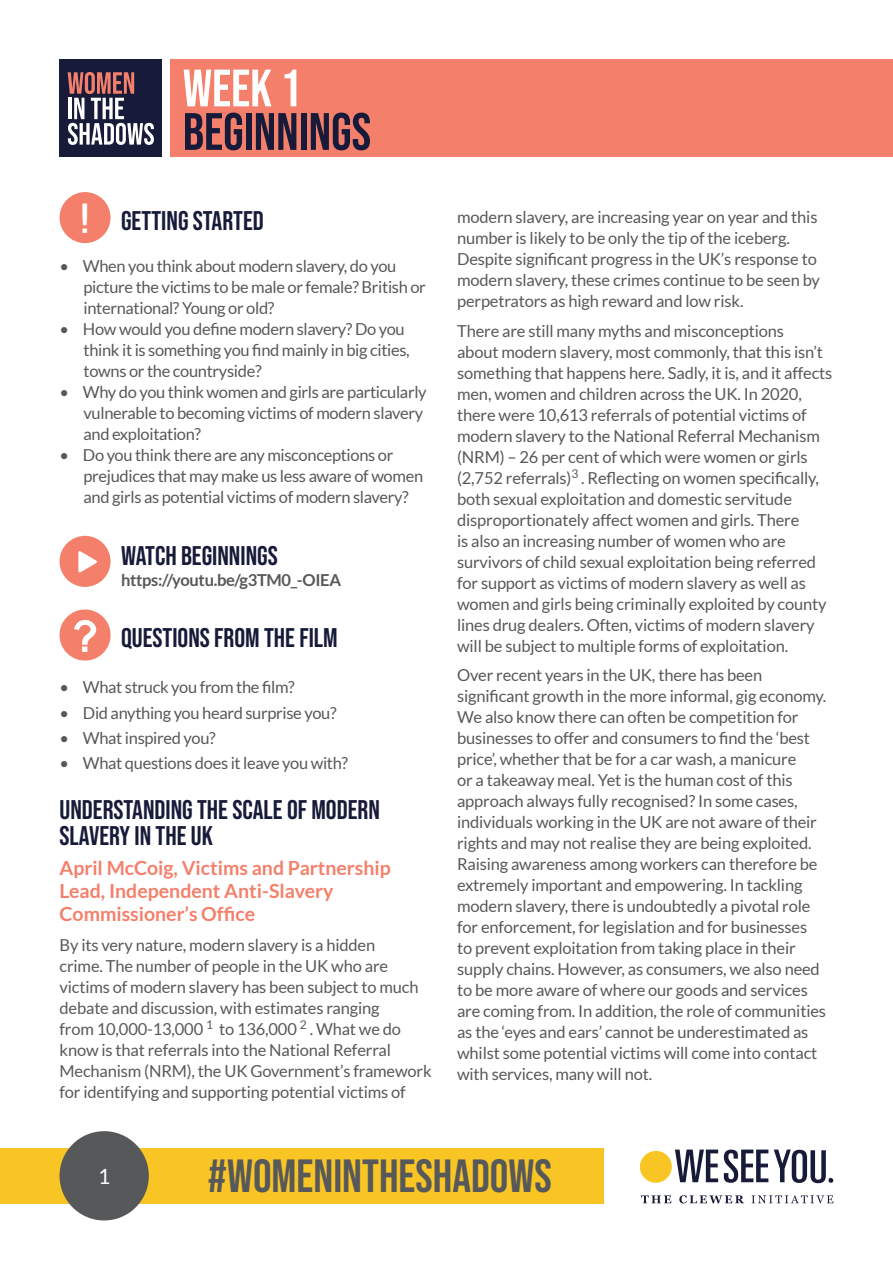
<style>
.page{position:relative;width:893px;height:1263px;background:#fff}
.page>*{position:absolute;margin:0;border:0;box-sizing:border-box;transform-origin:0 0}
.t1{font:52.5px/43.5px "Bebas Neue";color:#171b39}
.t2{font:46.5px "Bebas Neue";color:#57585a}
.t3{font:42px "Bebas Neue";color:#fff}
.t4{font:27px/25.5px "Bebas Neue";color:#171b39}
.t5{font:21px "Lato";color:#fff}
.t6{font:700 19.5px/23.4px "Lato";color:#f4806b}
.t7{font:16.5px/21px "Lato";letter-spacing:-.01em;color:#57585a}
.t8{font:700 16.5px "Lato";letter-spacing:-.02em;color:#57585a}
.s1{color:#fff}
</style>
<div class="page">
<svg style="left:641px;top:1195px;width:30px;height:8px"></svg>
<svg style="left:679px;top:1195px;width:65px;height:8px"></svg>
<svg style="left:751px;top:1195px;width:82px;height:8px"></svg>
<svg style="left:724px;top:1149px;width:44px;height:34px"></svg>
<svg style="left:640px;top:1149px;width:78px;height:34px"></svg>
<svg style="left:774px;top:1149px;width:59px;height:34px"></svg>
<div style="left:0;top:1148px;width:604px;height:55px;background:#f8c525"></div>
<div style="left:60px;top:1131px;width:89px;height:89px;background:#57585a;border-radius:50%"></div>
<svg style="left:60px;top:609px;width:51px;height:51px"></svg>
<svg style="left:59px;top:535px;width:52px;height:52px"></svg>
<div style="left:60px;top:192px;width:51px;height:51px;background:#f4806b;border-radius:50%"></div>
<div style="left:170px;top:60px;width:723px;height:97px;background:#f4806b"></div>
<div style="left:60px;top:60px;width:102px;height:97px;background:#171b39"></div>
<svg style="left:68px;top:72px;width:86px;height:73px"></svg>
<p class="t1" style="left:183px;top:66px;width:190px"><span class="s1">WEEK 1<br></span>BEGINNINGS</p>
<p class="t3" style="left:81px;top:194px;width:10px">!</p>
<p class="t4" style="left:121px;top:208px;width:144px">GETTING STARTED</p>
<p class="t7" style="left:84px;top:255px;width:344px;text-indent:-24px">• When you think about modern slavery, do you picture the victims to be male or female? British or international? Young or old?</p>
<p class="t7" style="left:84px;top:318px;width:328px;text-indent:-24px">• How would you define modern slavery? Do you think it is something you find mainly in big cities, towns or the countryside?</p>
<p class="t7" style="left:84px;top:381px;width:345px;text-indent:-24px">• Why do you think women and girls are particularly vulnerable to becoming victims of modern slavery and exploitation?</p>
<p class="t7" style="left:84px;top:444px;width:341px;text-indent:-24px">• Do you think there are any misconceptions or prejudices that may make us less aware of women and girls as potential victims of modern slavery?</p>
<p class="t4" style="left:121px;top:542px;width:158px">WATCH BEGINNINGS</p>
<p class="t8" style="left:121px;top:570px;width:221px">https://youtu.be/g3TM0_-OIEA</p>
<p class="t4" style="left:121px;top:625px;width:218px">QUESTIONS FROM THE FILM</p>
<p class="t7" style="left:60px;top:677px;width:237px">• What struck you from the film?</p>
<p class="t7" style="left:60px;top:702px;width:279px">• Did anything you heard surprise you?</p>
<p class="t7" style="left:60px;top:727px;width:158px">• What inspired you?</p>
<p class="t7" style="left:60px;top:752px;width:290px">• What questions does it leave you with?</p>
<p class="t4" style="left:60px;top:797px;width:322px">UNDERSTANDING THE SCALE OF MODERN<br>SLAVERY IN THE UK</p>
<p class="t6" style="left:60px;top:855px;width:333px">April McCoig, Victims and Partnership<br>Lead, Independent Anti-Slavery<br>Commissioner’s Office</p>
<p class="t7" style="left:60px;top:934px;width:374px">By its very nature, modern slavery is a hidden<br>crime. The number of people in the UK who are victims of modern slavery has been subject to much debate and discussion, with estimates ranging<br>from 10,000-13,000 <sup>1</sup> to 136,000 <sup>2</sup> . What we do know is that referrals into the National Referral Mechanism (NRM), the UK Government’s framework for identifying and supporting potential victims of</p>
<p class="t7" style="left:457px;top:206px;width:364px">modern slavery, are increasing year on year and this number is likely to be only the tip of the iceberg.<br>Despite significant progress in the UK’s response to modern slavery, these crimes continue to be seen by perpetrators as high reward and low risk.</p>
<p class="t7" style="left:457px;top:320px;width:377px">There are still many myths and misconceptions<br>about modern slavery, most commonly, that this isn’t something that happens here. Sadly, it is, and it affects men, women and children across the UK. In 2020, there were 10,613 referrals of potential victims of modern slavery to the National Referral Mechanism (NRM) – 26 per cent of which were women or girls (2,752 referrals)<sup>3</sup> . Reflecting on women specifically, both sexual exploitation and domestic servitude disproportionately affect women and girls. There<br>is also an increasing number of women who are survivors of child sexual exploitation being referred for support as victims of modern slavery as well as women and girls being criminally exploited by county lines drug dealers. Often, victims of modern slavery will be subject to multiple forms of exploitation.</p>
<p class="t7" style="left:457px;top:664px;width:371px">Over recent years in the UK, there has been significant growth in the more informal, gig economy.<br>We also know there can often be competition for businesses to offer and consumers to find the ‘best price’, whether that be for a car wash, a manicure<br>or a takeaway meal. Yet is the human cost of this approach always fully recognised? In some cases, individuals working in the UK are not aware of their rights and may not realise they are being exploited.<br>Raising awareness among workers can therefore be extremely important and empowering. In tackling modern slavery, there is undoubtedly a pivotal role for enforcement, for legislation and for businesses to prevent exploitation from taking place in their supply chains. However, as consumers, we also need to be more aware of where our goods and services are coming from. In addition, the role of communities as the ‘eyes and ears’ cannot be underestimated as whilst some potential victims will come into contact with services, many will not.</p>
<p class="t5" style="left:98px;top:1165px;width:14px">1</p>
<p class="t2" style="left:208px;top:1150px;width:345px">#WOMENINTHESHADOWS</p>
</div>
